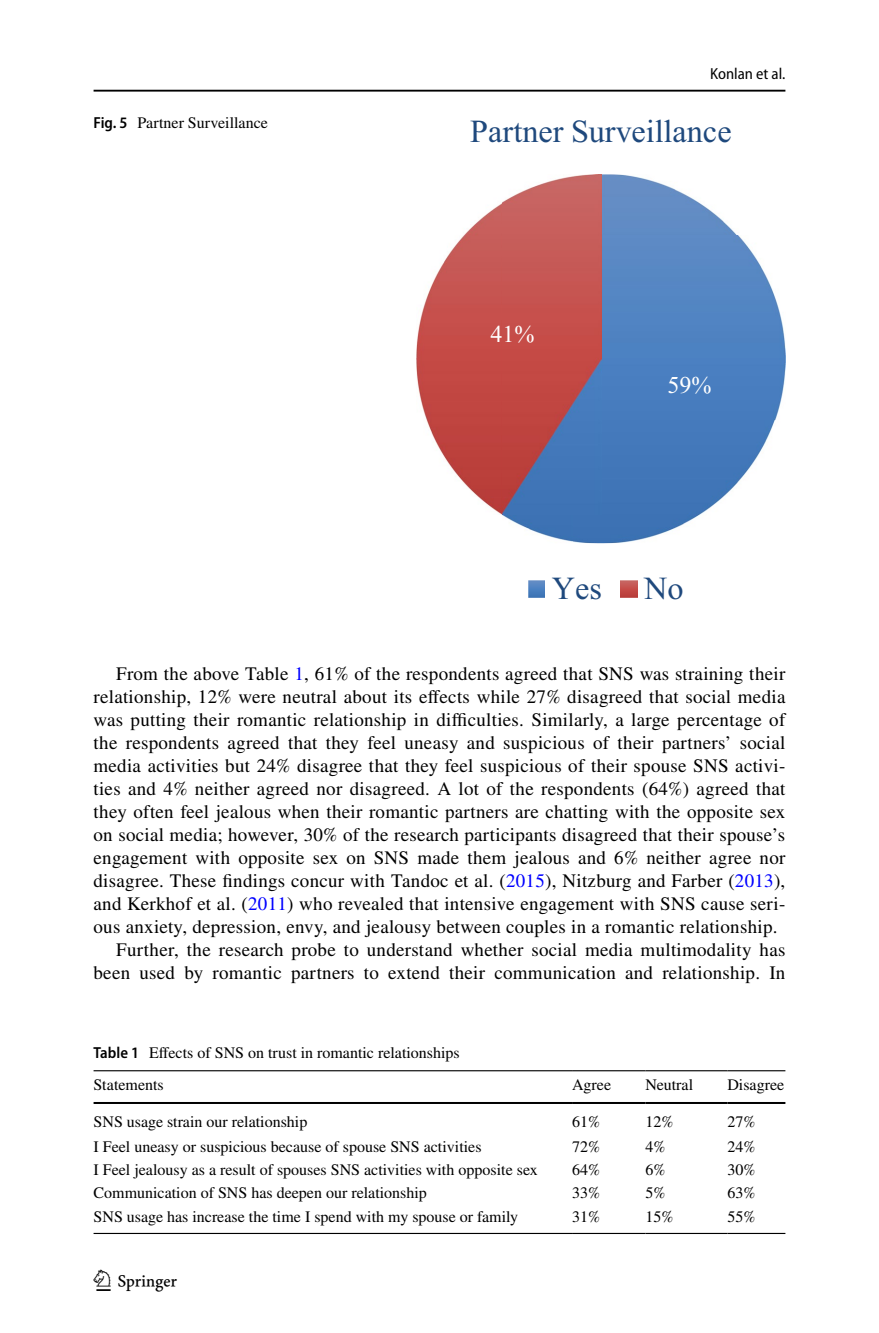
<style>
.page{position:relative;width:879px;height:1333px;background:#fff}
.page>*{position:absolute;margin:0;border:0;box-sizing:border-box;transform-origin:0 0}
.t1{font:32.2px "Times New Roman PSMT4";color:#1f497d}
.t2{font:30px "Springnew Regular 4";color:#000}
.t3{font:24.2px "Times New Roman PSMT4";color:#fff}
.t4{font:19px "STIX";letter-spacing:.015em;color:#000}
.t5{font:16px/31.6px "STIX";color:#000}
.t6{font:semi-condensed 16px "Myriad Pro";color:#000}
.s1{font-family:"Myriad Pro";font-weight:600;font-stretch:semi-condensed}
.s2{color:#00f}
</style>
<div class="page">
<hr style="left:94px;top:90px;width:691px;height:2px;background:#000">
<img style="left:601px;top:174px;width:136px;height:61px">
<img style="left:601px;top:235px;width:184px;height:185px">
<img style="left:573px;top:420px;width:202px;height:123px">
<img style="left:502px;top:514px;width:71px;height:28px">
<img style="left:416px;top:174px;width:185px;height:340px">
<img style="left:528px;top:580px;width:17px;height:17px">
<img style="left:621px;top:580px;width:16px;height:17px">
<hr style="left:94px;top:1070px;width:478px;height:1px;background:#000">
<hr style="left:94px;top:1101px;width:478px;height:2px;background:#000">
<hr style="left:572px;top:1070px;width:73px;height:1px;background:#000">
<hr style="left:572px;top:1101px;width:73px;height:2px;background:#000">
<hr style="left:645px;top:1070px;width:82px;height:1px;background:#000">
<hr style="left:645px;top:1101px;width:82px;height:2px;background:#000">
<hr style="left:727px;top:1070px;width:58px;height:1px;background:#000">
<hr style="left:727px;top:1101px;width:58px;height:2px;background:#000">
<hr style="left:94px;top:1232px;width:478px;height:1px;background:#000">
<hr style="left:572px;top:1232px;width:73px;height:1px;background:#000">
<hr style="left:645px;top:1232px;width:82px;height:1px;background:#000">
<hr style="left:727px;top:1232px;width:58px;height:1px;background:#000">
<p class="t5" style="left:94px;top:108px;width:176px"><span class="s1">Fig. 5</span> Partner Surveillance</p>
<p class="t6" style="left:710px;top:65px;width:77px">Konlan et al.</p>
<h1 class="t1" style="left:470px;top:121px;width:263px">Partner Surveillance</h1>
<p class="t3" style="left:490px;top:325px;width:46px">41%</p>
<p class="t3" style="left:667px;top:377px;width:46px">59%</p>
<h1 class="t1" style="left:552px;top:577px;width:51px">Yes</h1>
<h1 class="t1" style="left:644px;top:577px;width:41px">No</h1>
<p class="t4" style="left:116px;top:660px;width:670px">From the above Table <span class="s2">1</span>, 61% of the respondents agreed that SNS was straining their</p>
<p class="t4" style="left:94px;top:683px;width:693px">relationship, 12% were neutral about its effects while 27% disagreed that social media</p>
<p class="t4" style="left:94px;top:706px;width:693px">was putting their romantic relationship in difficulties. Similarly, a large percentage of</p>
<p class="t4" style="left:94px;top:729px;width:693px">the respondents agreed that they feel uneasy and suspicious of their partners’ social</p>
<p class="t4" style="left:94px;top:752px;width:693px">media activities but 24% disagree that they feel suspicious of their spouse SNS activi-</p>
<p class="t4" style="left:94px;top:775px;width:693px">ties and 4% neither agreed nor disagreed. A lot of the respondents (64%) agreed that</p>
<p class="t4" style="left:94px;top:798px;width:693px">they often feel jealous when their romantic partners are chatting with the opposite sex</p>
<p class="t4" style="left:94px;top:821px;width:693px">on social media; however, 30% of the research participants disagreed that their spouse’s</p>
<p class="t4" style="left:94px;top:844px;width:693px">engagement with opposite sex on SNS made them jealous and 6% neither agree nor</p>
<p class="t4" style="left:94px;top:867px;width:693px">disagree. These findings concur with Tandoc et al. (<span class="s2">2015</span>), Nitzburg and Farber (<span class="s2">2013</span>),</p>
<p class="t4" style="left:94px;top:890px;width:693px">and Kerkhof et al. (<span class="s2">2011</span>) who revealed that intensive engagement with SNS cause seri-</p>
<p class="t4" style="left:94px;top:913px;width:685px">ous anxiety, depression, envy, and jealousy between couples in a romantic relationship.</p>
<p class="t4" style="left:116px;top:936px;width:670px">Further, the research probe to understand whether social media multimodality has</p>
<p class="t4" style="left:94px;top:959px;width:693px">been used by romantic partners to extend their communication and relationship. In</p>
<p class="t5" style="left:94px;top:1038px;width:368px"><span class="s1">Table 1</span> Effects of SNS on trust in romantic relationships<br>Statements</p>
<p class="t5" style="left:572px;top:1069px;width:41px">Agree</p>
<p class="t5" style="left:645px;top:1069px;width:49px">Neutral</p>
<p class="t5" style="left:727px;top:1069px;width:58px">Disagree</p>
<p class="t5" style="left:94px;top:1107px;width:215px">SNS usage strain our relationship</p>
<p class="t5" style="left:572px;top:1107px;width:29px">61%</p>
<p class="t5" style="left:645px;top:1107px;width:29px">12%</p>
<p class="t5" style="left:727px;top:1107px;width:29px">27%</p>
<p class="t5" style="left:94px;top:1131px;width:389px">I Feel uneasy or suspicious because of spouse SNS activities</p>
<p class="t5" style="left:572px;top:1131px;width:29px">72%</p>
<p class="t5" style="left:645px;top:1131px;width:21px">4%</p>
<p class="t5" style="left:727px;top:1131px;width:29px">24%</p>
<p class="t5" style="left:94px;top:1154px;width:446px">I Feel jealousy as a result of spouses SNS activities with opposite sex</p>
<p class="t5" style="left:572px;top:1154px;width:29px">64%</p>
<p class="t5" style="left:645px;top:1154px;width:21px">6%</p>
<p class="t5" style="left:727px;top:1154px;width:29px">30%</p>
<p class="t5" style="left:94px;top:1178px;width:335px">Communication of SNS has deepen our relationship</p>
<p class="t5" style="left:572px;top:1178px;width:29px">33%</p>
<p class="t5" style="left:645px;top:1178px;width:21px">5%</p>
<p class="t5" style="left:727px;top:1178px;width:29px">63%</p>
<p class="t5" style="left:94px;top:1201px;width:426px">SNS usage has increase the time I spend with my spouse or family</p>
<p class="t5" style="left:572px;top:1201px;width:29px">31%</p>
<p class="t5" style="left:645px;top:1201px;width:29px">15%</p>
<p class="t5" style="left:727px;top:1201px;width:29px">55%</p>
<h2 class="t2" style="left:96px;top:1269px;width:83px">1 3</h2>
</div>
